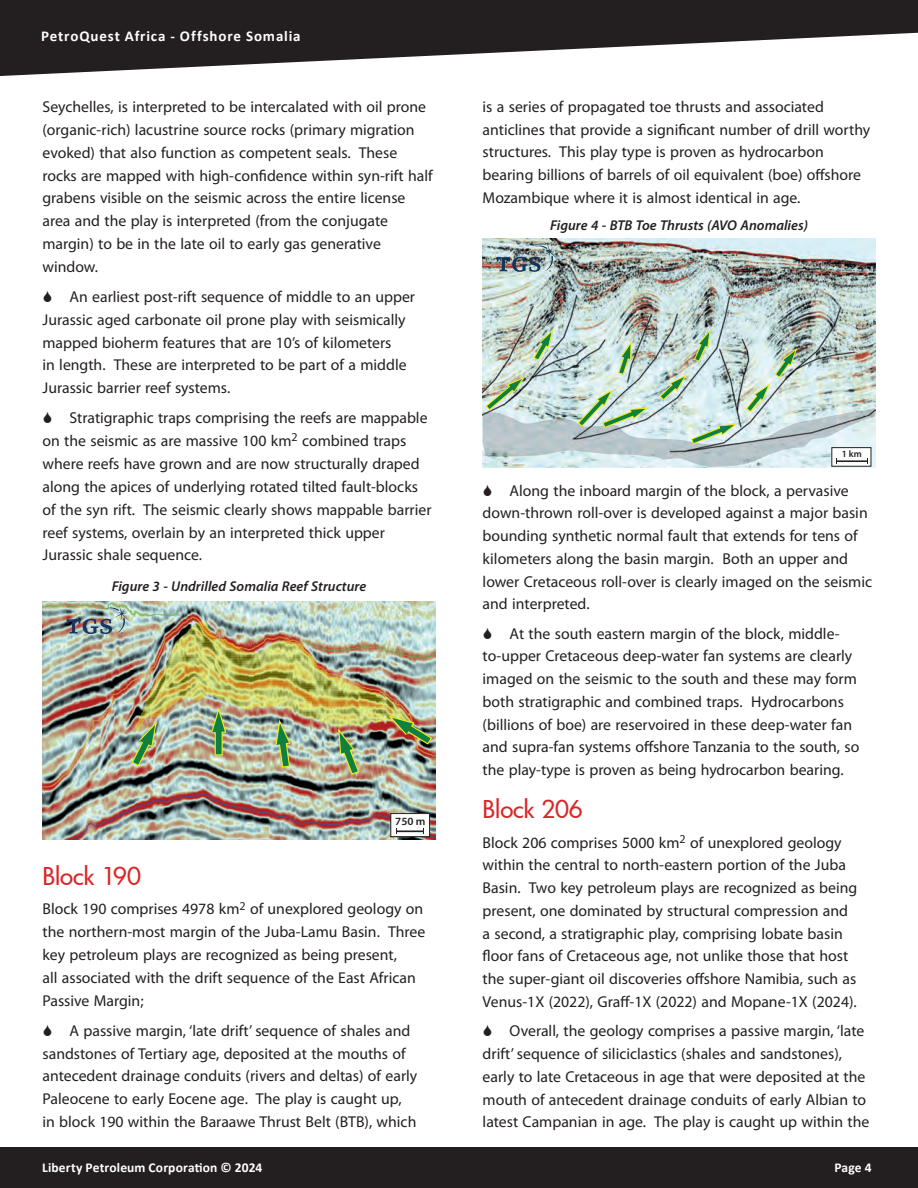
<style>
.page{position:relative;width:918px;height:1188px;background:#fff}
.page>*{position:absolute;margin:0;border:0;box-sizing:border-box;transform-origin:0 0}
.Red_Header_16{font:500 24px "Futura";letter-spacing:-.01em;color:#db2526}
.Paragraph_Myriad_10{font:15.75px/22.8px "Myriad Pro";color:#231f20}
.t1{font:700 15px "Calibri";letter-spacing:.055em;color:#fff}
.Paragraph_Myriad_10-2{font:italic 600 14.25px "Myriad Pro";color:#231f20}
.t2{font:700 13.5px "Calibri";letter-spacing:.01em;color:#fff}
.t3{font:600 11.1px "Myriad Pro";color:#231f20}
.t4{font:600 9.45px "Myriad Pro";color:#231f20}
</style>
<div class="page">
<svg style="left:0;top:0;width:918px;height:76px;fill:#231f20"></svg>
<div style="left:0;top:1148px;width:918px;height:40px;background:#231f20"></div>
<img style="left:483px;top:238px;width:392px;height:230px">
<svg style="left:483px;top:328px;width:392px;height:139px;background:#bed0cb"></svg>
<img style="left:497px;top:243px;width:61px;height:29px">
<img style="left:43px;top:601px;width:392px;height:239px">
<img style="left:134px;top:621px;width:279px;height:111px">
<svg style="left:210px;top:706px;width:17px;height:50px"></svg>
<svg style="left:275px;top:718px;width:16px;height:50px"></svg>
<svg style="left:337px;top:727px;width:23px;height:48px"></svg>
<svg style="left:387px;top:715px;width:46px;height:30px"></svg>
<svg style="left:131px;top:720px;width:27px;height:47px"></svg>
<div style="left:391px;top:814px;width:39px;height:23px;background:#fff"></div>
<div style="left:390px;top:813px;width:40px;height:24px;border:1px solid #231f20"></div>
<hr style="left:397px;top:830px;width:27px;height:2px;background:#231f20">
<img style="left:67px;top:605px;width:64px;height:29px">
<p class="t1" style="left:41px;top:26px;width:261px">PetroQuest Africa - Offshore Somalia</p>
<p class="Paragraph_Myriad_10" style="left:43px;top:95px;width:392px">Seychelles, is interpreted to be intercalated with oil prone (organic-rich) lacustrine source rocks (primary migration evoked) that also function as competent seals. These rocks are mapped with high-confidence within syn-rift half grabens visible on the seismic across the entire license area and the play is interpreted (from the conjugate margin) to be in the late oil to early gas generative window.</p>
<p class="Paragraph_Myriad_10" style="left:43px;top:285px;width:374px;text-indent:27px">An earliest post-rift sequence of middle to an upper Jurassic aged carbonate oil prone play with seismically mapped bioherm features that are 10’s of kilometers<br>in length. These are interpreted to be part of a middle Jurassic barrier reef systems.</p>
<p class="Paragraph_Myriad_10" style="left:43px;top:406px;width:391px;text-indent:27px">Stratigraphic traps comprising the reefs are mappable on the seismic as are massive 100 km<sup>2</sup> combined traps where reefs have grown and are now structurally draped along the apices of underlying rotated tilted fault-blocks of the syn rift. The seismic clearly shows mappable barrier reef systems, overlain by an interpreted thick upper Jurassic shale sequence.</p>
<p class="Paragraph_Myriad_10-2" style="left:112px;top:577px;width:256px">Figure 3 - Undrilled Somalia Reef Structure</p>
<p class="t3" style="left:395px;top:814px;width:32px">750 m</p>
<p class="Red_Header_16" style="left:43px;top:860px;width:100px">Block 190</p>
<p class="Paragraph_Myriad_10" style="left:43px;top:897px;width:384px">Block 190 comprises 4978 km<sup>2</sup> of unexplored geology on the northern-most margin of the Juba-Lamu Basin. Three key petroleum plays are recognized as being present,<br>all associated with the drift sequence of the East African Passive Margin;</p>
<p class="Paragraph_Myriad_10" style="left:43px;top:1019px;width:376px;text-indent:27px">A passive margin, ‘late drift’ sequence of shales and sandstones of Tertiary age, deposited at the mouths of antecedent drainage conduits (rivers and deltas) of early Paleocene to early Eocene age. The play is caught up, in block 190 within the Baraawe Thrust Belt (BTB), which</p>
<p class="t2" style="left:42px;top:1158px;width:222px">Liberty Petroleum Corporation © 2024</p>
<p class="Paragraph_Myriad_10" style="left:483px;top:95px;width:389px">is a series of propagated toe thrusts and associated anticlines that provide a significant number of drill worthy structures. This play type is proven as hydrocarbon bearing billions of barrels of oil equivalent (boe) offshore Mozambique where it is almost identical in age.</p>
<p class="Paragraph_Myriad_10-2" style="left:550px;top:216px;width:259px">Figure 4 - BTB Toe Thrusts (AVO Anomalies)</p>
<p class="t4" style="left:842px;top:448px;width:22px">1 km</p>
<p class="Paragraph_Myriad_10" style="left:483px;top:479px;width:391px;text-indent:27px">Along the inboard margin of the block, a pervasive down-thrown roll-over is developed against a major basin bounding synthetic normal fault that extends for tens of kilometers along the basin margin. Both an upper and lower Cretaceous roll-over is clearly imaged on the seismic and interpreted.</p>
<p class="Paragraph_Myriad_10" style="left:483px;top:622px;width:378px;text-indent:27px">At the south eastern margin of the block, middle&shy;to-upper Cretaceous deep-water fan systems are clearly imaged on the seismic to the south and these may form both stratigraphic and combined traps. Hydrocarbons (billions of boe) are reservoired in these deep-water fan and supra-fan systems offshore Tanzania to the south, so the play-type is proven as being hydrocarbon bearing.</p>
<p class="Red_Header_16" style="left:483px;top:793px;width:102px">Block 206</p>
<p class="Paragraph_Myriad_10" style="left:483px;top:831px;width:376px">Block 206 comprises 5000 km<sup>2</sup> of unexplored geology within the central to north-eastern portion of the Juba Basin. Two key petroleum plays are recognized as being present, one dominated by structural compression and a second, a stratigraphic play, comprising lobate basin floor fans of Cretaceous age, not unlike those that host the super-giant oil discoveries offshore Namibia, such as Venus-1X (2022), Graff-1X (2022) and Mopane-1X (2024).</p>
<p class="Paragraph_Myriad_10" style="left:483px;top:1019px;width:388px;text-indent:27px">Overall, the geology comprises a passive margin, ‘late drift’ sequence of siliciclastics (shales and sandstones), early to late Cretaceous in age that were deposited at the mouth of antecedent drainage conduits of early Albian to latest Campanian in age. The play is caught up within the</p>
<p class="t2" style="left:834px;top:1158px;width:39px">Page 4</p>
</div>
